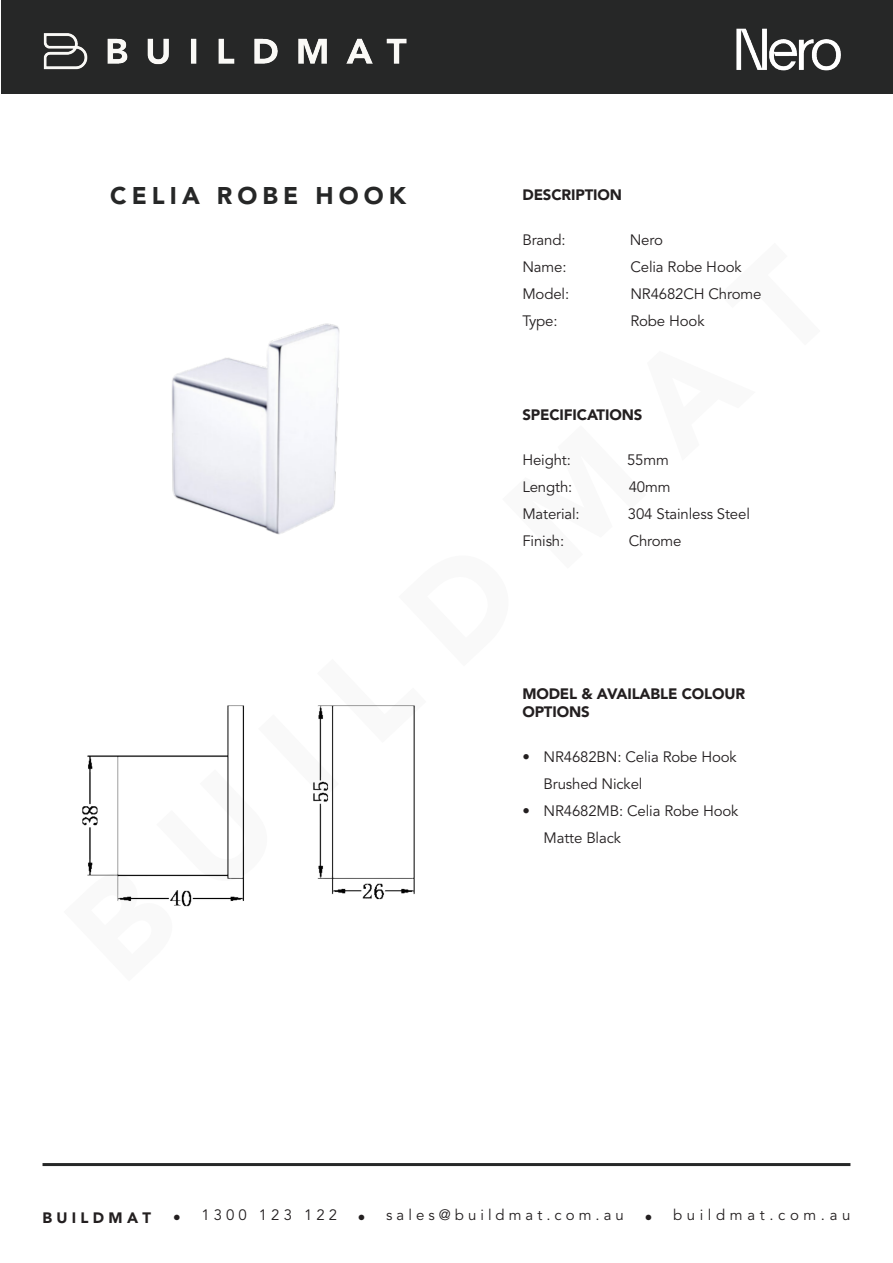
<style>
.page{position:relative;width:893px;height:1263px;background:#fff}
.page>*{position:absolute;margin:0;border:0;box-sizing:border-box;transform-origin:0 0}
.t1{font:900 24px "Avenir LT Std";letter-spacing:.21em;color:#262727}
.buildmat_com_au{font:15px/27px "Avenir LT Std";letter-spacing:-.01em;color:#231f20}
.buildmat_com_au-2{font:900 15px/18px "Avenir LT Std";letter-spacing:-.01em;color:#231f20}
.s1{font-size:30px}
.s2{font-weight:900;font-size:30px}
</style>
<div class="page">
<hr style="left:43px;top:1163px;width:807px;height:3px;background:#262727">
<div style="left:1px;top:0;width:892px;height:93px;background:#262727"></div>
<img style="left:43px;top:33px;width:364px;height:37px">
<img style="left:736px;top:28px;width:105px;height:43px">
<img style="left:82px;top:705px;width:333px;height:202px">
<img style="left:172px;top:323px;width:168px;height:212px">
<p class="t1" style="left:110px;top:181px;width:297px">CELIA ROBE HOOK</p>
<p class="buildmat_com_au-2" style="left:522px;top:186px;width:101px">DESCRIPTION</p>
<p class="buildmat_com_au" style="left:522px;top:227px;width:45px">Brand:</p>
<p class="buildmat_com_au" style="left:630px;top:227px;width:35px">Nero</p>
<p class="buildmat_com_au" style="left:522px;top:254px;width:46px">Name:</p>
<p class="buildmat_com_au" style="left:630px;top:254px;width:113px">Celia Robe Hook</p>
<p class="buildmat_com_au" style="left:522px;top:281px;width:48px">Model:</p>
<p class="buildmat_com_au" style="left:630px;top:281px;width:133px">NR4682CH Chrome</p>
<p class="buildmat_com_au" style="left:522px;top:308px;width:37px">Type:</p>
<p class="buildmat_com_au" style="left:630px;top:308px;width:76px">Robe Hook</p>
<p class="buildmat_com_au-2" style="left:522px;top:405px;width:121px">SPECIFICATIONS</p>
<p class="buildmat_com_au" style="left:522px;top:447px;width:50px">Height:</p>
<p class="buildmat_com_au" style="left:627px;top:447px;width:43px">55mm</p>
<p class="buildmat_com_au" style="left:522px;top:474px;width:51px">Length:</p>
<p class="buildmat_com_au" style="left:629px;top:474px;width:43px">40mm</p>
<p class="buildmat_com_au" style="left:522px;top:501px;width:59px">Material:</p>
<p class="buildmat_com_au" style="left:628px;top:501px;width:124px">304 Stainless Steel</p>
<p class="buildmat_com_au" style="left:522px;top:528px;width:43px">Finish:</p>
<p class="buildmat_com_au" style="left:629px;top:528px;width:54px">Chrome</p>
<p class="buildmat_com_au-2" style="left:522px;top:684px;width:224px">MODEL &amp; AVAILABLE COLOUR<br>OPTIONS</p>
<p class="buildmat_com_au" style="left:544px;top:743px;width:195px;text-indent:-21px">• NR4682BN: Celia Robe Hook<br>Brushed Nickel</p>
<p class="buildmat_com_au" style="left:544px;top:797px;width:196px;text-indent:-21px">• NR4682MB: Celia Robe Hook<br>Matte Black</p>
<p class="buildmat_com_au-2" style="left:43px;top:1208px;width:140px">B U I L D M A T <span class="s1">.</span></p>
<p class="buildmat_com_au" style="left:201px;top:1202px;width:166px">1 3 0 0 1 2 3 1 2 2 <span class="s2">.</span></p>
<p class="buildmat_com_au" style="left:386px;top:1202px;width:268px">s a l e s @ b u i l d m a t . c o m . a u <span class="s2">.</span></p>
<p class="buildmat_com_au" style="left:673px;top:1202px;width:179px">b u i l d m a t . c o m . a u</p>
</div>
